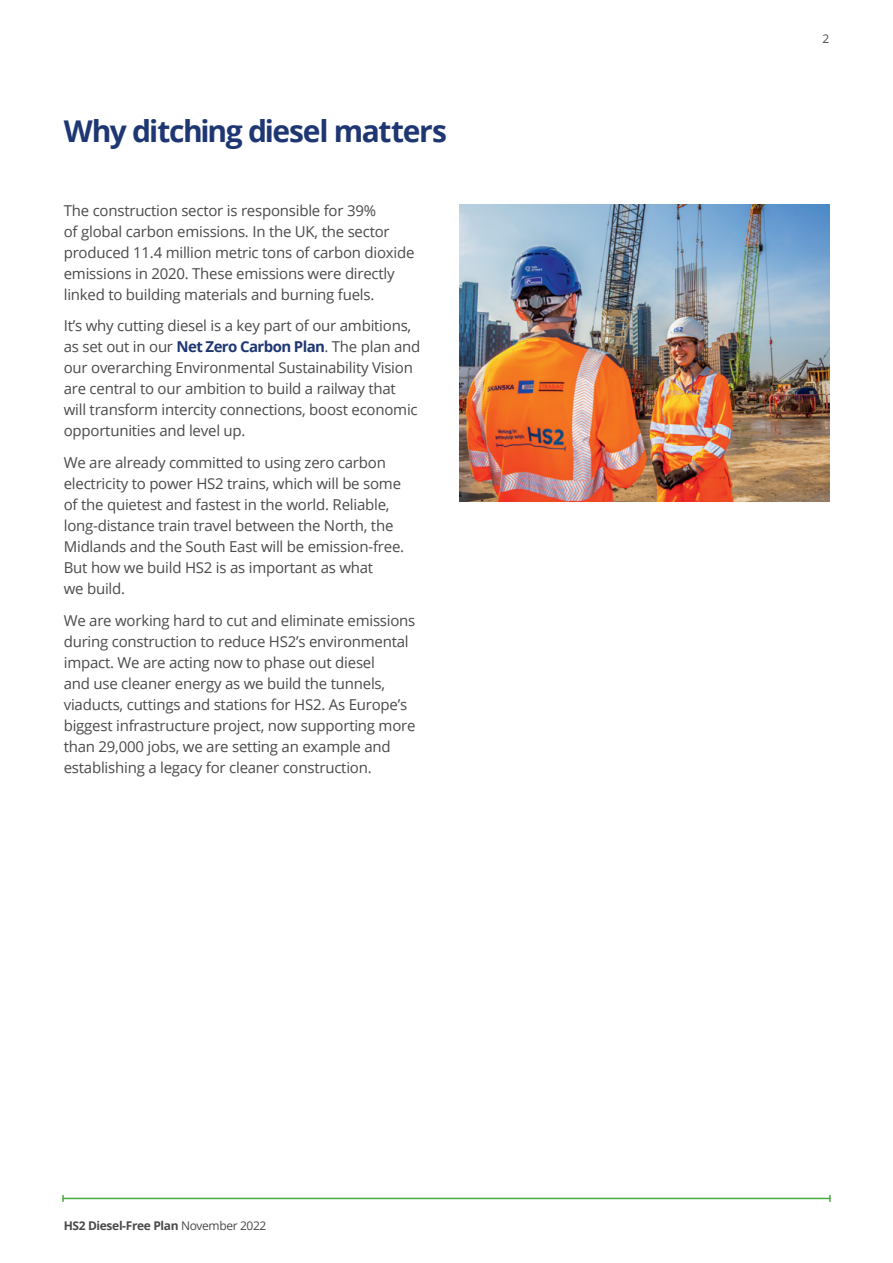
<style>
.page{position:relative;width:893px;height:1263px;background:#fff}
.page>*{position:absolute;margin:0;border:0;box-sizing:border-box;transform-origin:0 0}
.t1{font:700 30px "Open Sans";letter-spacing:-.045em;color:#1e3773}
.t2{font:15px/21px "Open Sans";letter-spacing:-.015em;color:#4a4a49}
.t3{font:700 12px "Open Sans";letter-spacing:-.03em;color:#4a4a49}
.t4{font:12px "Open Sans";color:#4a4a49}
.s1{font-weight:700;color:#1e3773}
.s2{font-weight:400}
</style>
<div class="page">
<hr style="left:63px;top:1198px;width:767px;height:1px;background:#46aa3c">
<svg style="left:62px;top:1195px;width:2px;height:7px"></svg>
<svg style="left:829px;top:1195px;width:2px;height:7px"></svg>
<img style="left:459px;top:204px;width:370px;height:298px">
<h1 class="t1" style="left:64px;top:110px;width:385px">Why ditching diesel matters</h1>
<p class="t2" style="left:64px;top:199px;width:352px">The construction sector is responsible for 39%<br>of global carbon emissions. In the UK, the sector produced 11.4 million metric tons of carbon dioxide emissions in 2020. These emissions were directly linked to building materials and burning fuels.</p>
<p class="t2" style="left:64px;top:315px;width:358px">It’s why cutting diesel is a key part of our ambitions, as set out in our <span class="s1">Net Zero Carbon Plan</span>. The plan and our overarching Environmental Sustainability Vision are central to our ambition to build a railway that will transform intercity connections, boost economic opportunities and level up.</p>
<p class="t2" style="left:64px;top:452px;width:342px">We are already committed to using zero carbon electricity to power HS2 trains, which will be some of the quietest and fastest in the world. Reliable, long-distance train travel between the North, the Midlands and the South East will be emission-free.<br>But how we build HS2 is as important as what<br>we build.</p>
<p class="t2" style="left:64px;top:609px;width:353px">We are working hard to cut and eliminate emissions during construction to reduce HS2’s environmental impact. We are acting now to phase out diesel<br>and use cleaner energy as we build the tunnels, viaducts, cuttings and stations for HS2. As Europe’s biggest infrastructure project, now supporting more than 29,000 jobs, we are setting an example and establishing a legacy for cleaner construction.</p>
<p class="t3" style="left:64px;top:1217px;width:204px">HS2 Diesel-Free Plan <span class="s2">November 2022</span></p>
<p class="t4" style="left:822px;top:30px;width:8px">2</p>
</div>
